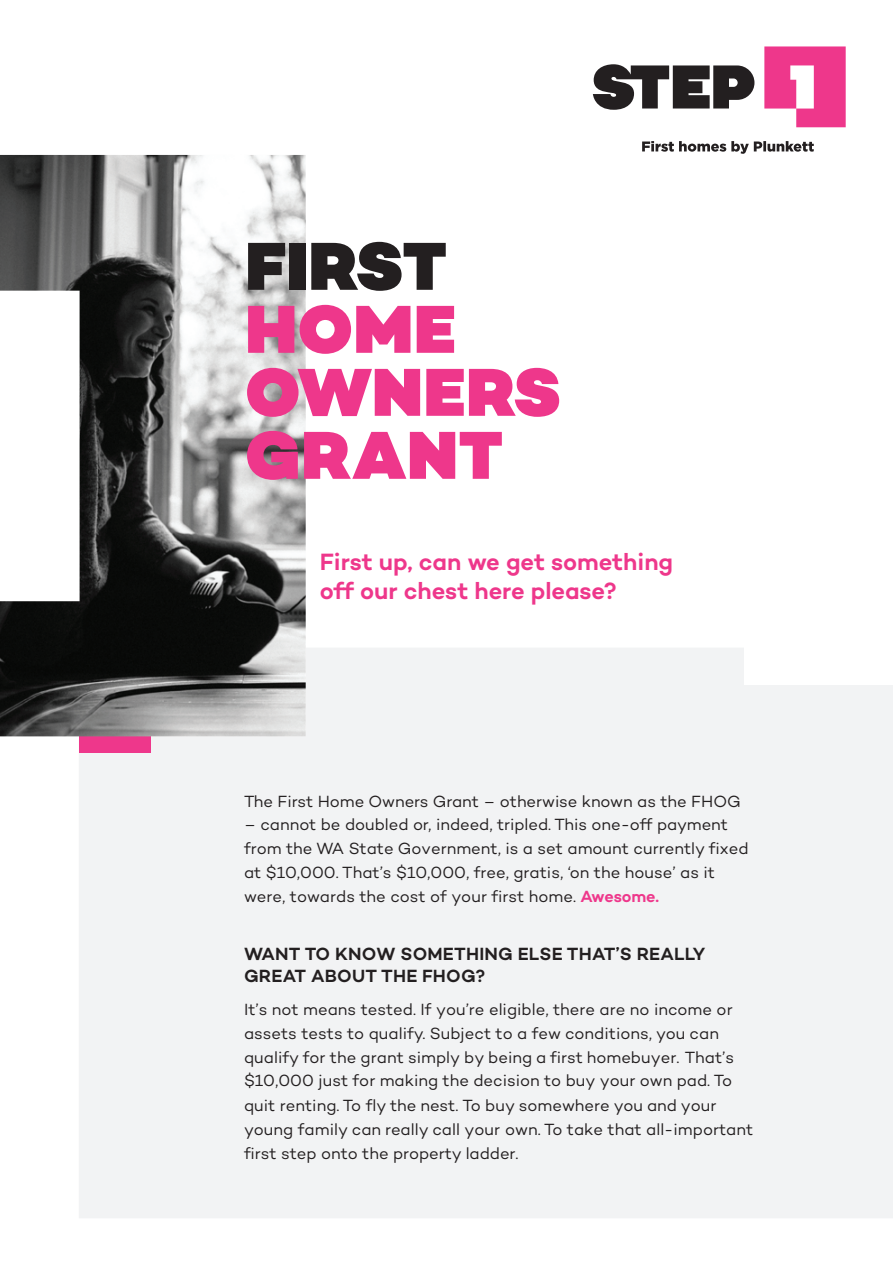
<style>
.page{position:relative;width:893px;height:1263px;background:#fff}
.page>*{position:absolute;margin:0;border:0;box-sizing:border-box;transform-origin:0 0}
.t1{font:900 69px/63px "Campton";letter-spacing:.01em;color:#ee378b}
.t2{font:900 69px "Campton";color:#231f20}
.t3{font:600 24px/28.8px "Campton";letter-spacing:-.005em;color:#ee378b}
.t4{font:600 18px/22.5px "Campton";letter-spacing:.01em;color:#231f20}
.t5{font:16.5px/24px "Campton";color:#231f20}
.s1{font-weight:600;color:#ee378b}
</style>
<div class="page">
<div style="left:79px;top:648px;width:814px;height:570px;background:#f2f3f4"></div>
<div style="left:744px;top:629px;width:149px;height:56px;background:#fff"></div>
<div style="left:79px;top:736px;width:71px;height:16px;background:#ee378b"></div>
<img style="left:0;top:155px;width:306px;height:581px">
<svg style="left:764px;top:46px;width:82px;height:81px"></svg>
<svg style="left:642px;top:141px;width:172px;height:13px"></svg>
<svg style="left:593px;top:64px;width:161px;height:46px"></svg>
<h1 class="t2" style="left:245px;top:222px;width:203px">FIRST</h1>
<h1 class="t1" style="left:245px;top:298px;width:317px">HOME<br>OWNERS<br>GRANT</h1>
<h2 class="t3" style="left:320px;top:547px;width:355px">First up, can we get something off our chest here please?</h2>
<p class="t5" style="left:244px;top:789px;width:498px">The First Home Owners Grant – otherwise known as the FHOG</p>
<p class="t5" style="left:244px;top:812px;width:506px">– cannot be doubled or, indeed, tripled. This one-off payment from the WA State Government, is a set amount currently fixed at $10,000. That’s $10,000, free, gratis, ‘on the house’ as it were, towards the cost of your first home. <span class="s1">Awesome.</span></p>
<p class="t4" style="left:244px;top:942px;width:463px">WANT TO KNOW SOMETHING ELSE THAT’S REALLY<br>GREAT ABOUT THE FHOG?</p>
<p class="t5" style="left:244px;top:997px;width:511px">It’s not means tested. If you’re eligible, there are no income or assets tests to qualify. Subject to a few conditions, you can qualify for the grant simply by being a first homebuyer. That’s $10,000 just for making the decision to buy your own pad. To quit renting. To fly the nest. To buy somewhere you and your young family can really call your own. To take that all-important first step onto the property ladder.</p>
</div>
